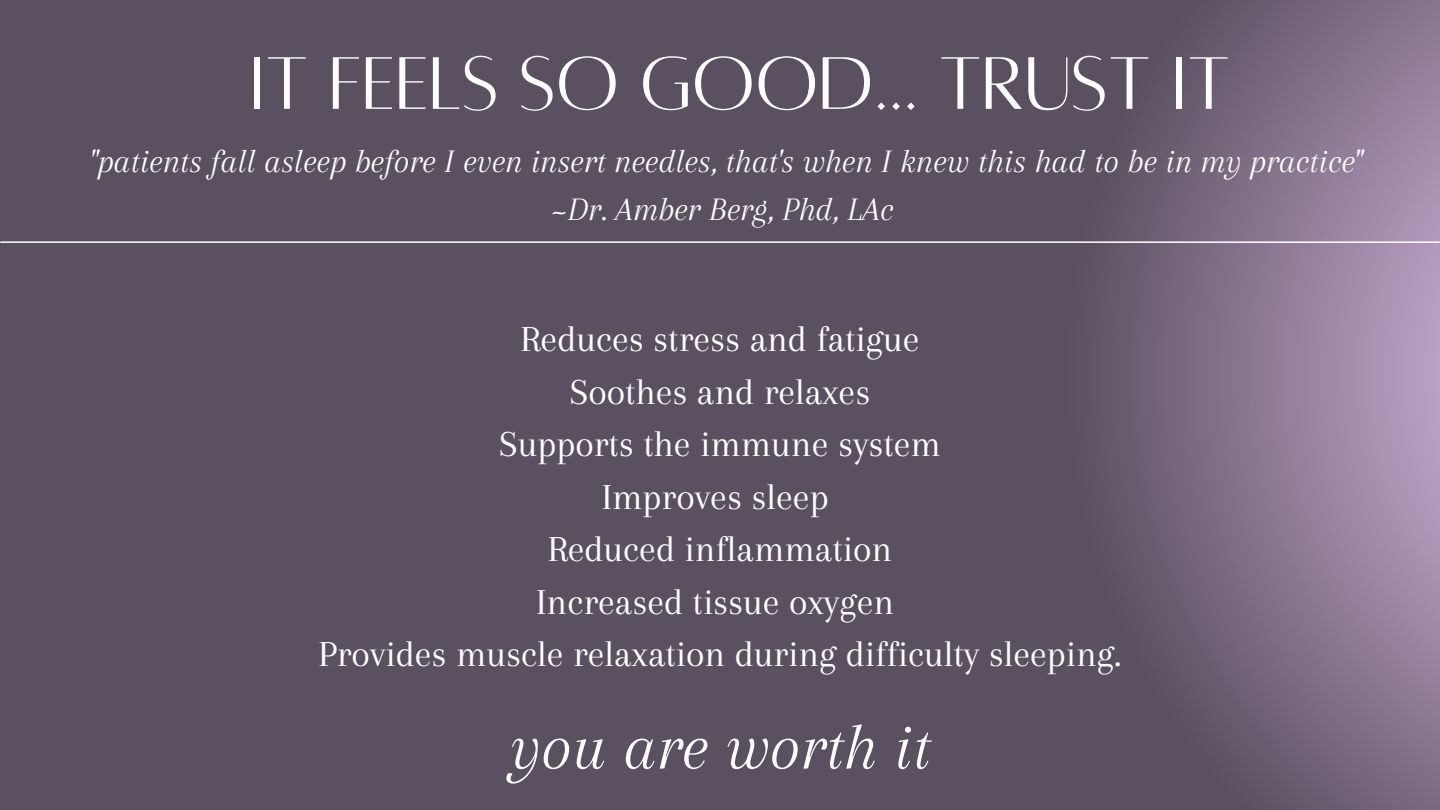
<style>
.page{position:relative;width:1440px;height:810px;background:#5b505f}
.page>*{position:absolute;margin:0;border:0;box-sizing:border-box;transform-origin:0 0}
.t1{font:82px "Alta regular";color:#fff}
.t2{font:italic 67px "Arapey";color:#fff}
.t3{font:38px "Arapey";color:#fff}
.t4{font:italic 34px "Arapey";color:#fff}
</style>
<div class="page">
<svg style="left:1104px;top:0;width:336px;height:810px"></svg>
<hr style="left:1px;top:241px;width:1438px;height:2px;background:#fff">
<p class="t1" style="left:250px;top:43px;width:982px">IT FEELS SO GOOD... TRUST IT</p>
<p class="t4" style="left:90px;top:143px;width:1274px">"patients fall asleep before I even insert needles, that's when I knew this had to be in my practice"</p>
<p class="t4" style="left:550px;top:190px;width:345px">~Dr. Amber Berg, Phd, LAc</p>
<p class="t3" style="left:520px;top:318px;width:401px">Reduces stress and fatigue</p>
<p class="t3" style="left:570px;top:371px;width:302px">Soothes and relaxes</p>
<p class="t3" style="left:499px;top:423px;width:444px">Supports the immune system</p>
<p class="t3" style="left:602px;top:476px;width:228px">Improves sleep</p>
<p class="t3" style="left:548px;top:528px;width:346px">Reduced inflammation</p>
<p class="t3" style="left:536px;top:581px;width:360px">Increased tissue oxygen</p>
<p class="t3" style="left:318px;top:633px;width:805px">Provides muscle relaxation during difficulty sleeping.</p>
<p class="t2" style="left:509px;top:710px;width:423px">you are worth it</p>
</div>
